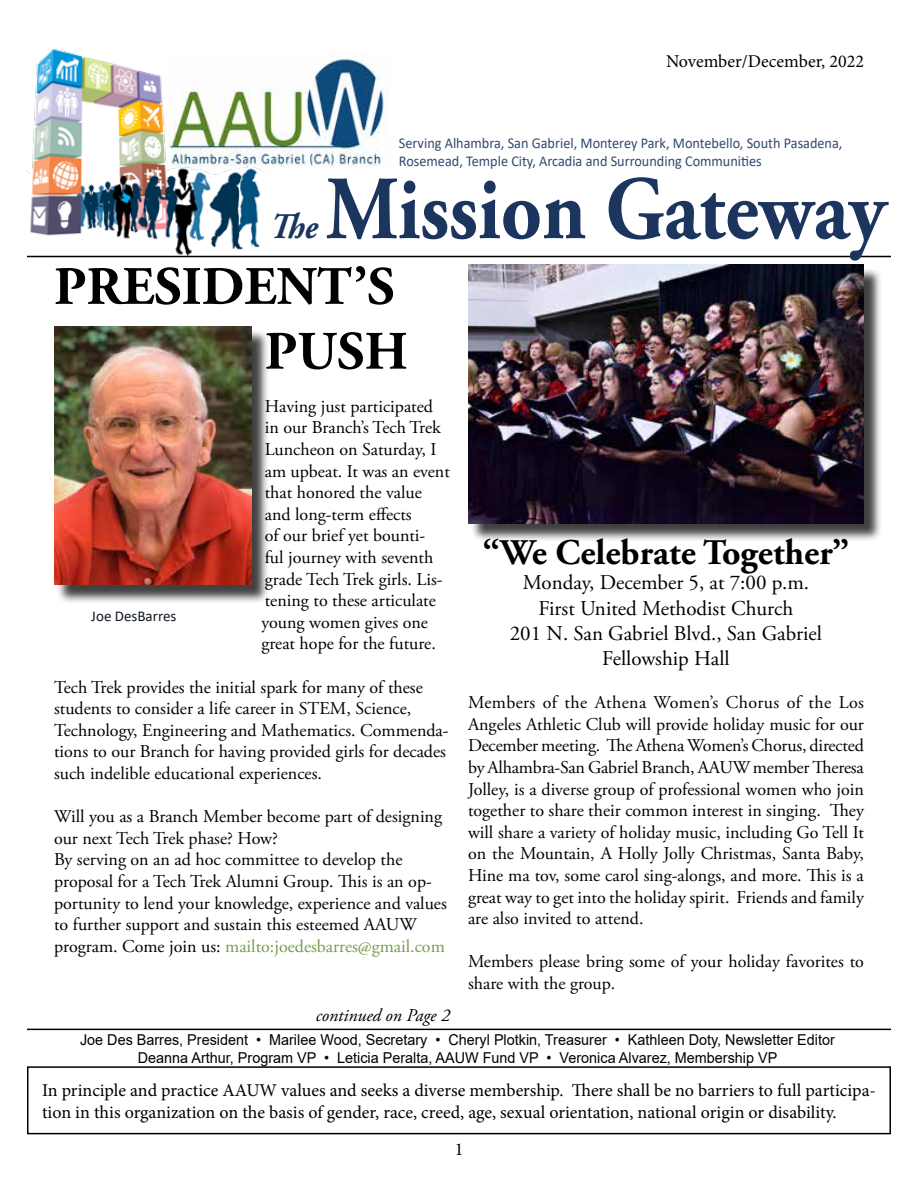
<style>
.page{position:relative;width:918px;height:1188px;background:#fff}
.page>*{position:absolute;margin:0;border:0;box-sizing:border-box;transform-origin:0 0}
.t1{font:700 90px "Adobe Garamond Pro";color:#1c355e;scale:.89 1}
.t2{font:700 54px/64.8px "Adobe Garamond Pro";color:#000;text-align:right}
.t3{font:700 36px "Adobe Garamond Pro";color:#000}
.t4{font:italic 700 36px "Adobe Garamond Pro";color:#1c355e;scale:.92 1}
.t5{font:21px/25.2px "Adobe Garamond Pro";color:#000;text-align:center}
.t6{font:18px/21.6px "Adobe Garamond Pro";color:#000}
.t7{font:18px/21.6px "Minion Pro";color:#000}
.t8{font:italic 18px "Adobe Garamond Pro";color:#000}
.t9{font:15px/18px "Arial";color:#000;text-align:center;scale:.96 1}
.t10{font:15px/18px "Calibri";color:#33496e;scale:.95 1}
.t11{font:15px "Calibri";color:#101820}
.s1{color:#789c4a}
</style>
<div class="page">
<img style="left:264px;top:55px;width:124px;height:112px">
<img style="left:26px;top:48px;width:238px;height:210px">
<hr style="left:27px;top:256px;width:864px;height:1px;background:#000">
<div style="left:27px;top:1066px;width:864px;height:68px;border:2px solid #000"></div>
<hr style="left:27px;top:1029px;width:864px;height:1px;background:#000">
<div style="left:56px;top:329px;width:214px;height:275px;background:#000;opacity:.75"></div>
<img style="left:54px;top:327px;width:197px;height:258px">
<div style="left:470px;top:267px;width:413px;height:275px;background:#000;opacity:.75"></div>
<img style="left:468px;top:265px;width:396px;height:258px">
<p class="t7" style="left:666px;top:51px;width:199px">November/December, 2022</p>
<p class="t10" style="left:399px;top:134px;width:468px">Serving Alhambra, San Gabriel, Monterey Park, Montebello, South Pasadena,<br>Rosemead, Temple City, Arcadia and Surrounding Communities</p>
<h1 class="t1" style="left:326px;top:157px;width:631px">Mission Gateway</h1>
<h3 class="t4" style="left:270px;top:206px;width:53px">The</h3>
<h2 class="t2" style="left:54px;top:255px;width:356px">PRESIDENT’S<br>PUSH</h2>
<p class="t6" style="left:261px;top:396px;width:190px">Having just participated<br>in our Branch’s Tech Trek<br>Luncheon on Saturday, I am upbeat. It was an event that honored the value<br>and long-term effects<br>of our brief yet bounti-<br>ful journey with seventh grade Tech Trek girls. Lis&shy;tening to these articulate young women gives one great hope for the future.</p>
<p class="t6" style="left:54px;top:677px;width:396px">Tech Trek provides the initial spark for many of these students to consider a life career in STEM, Science, Technology, Engineering and Mathematics. Commenda&shy;tions to our Branch for having provided girls for decades such indelible educational experiences.</p>
<p class="t6" style="left:54px;top:806px;width:394px">Will you as a Branch Member become part of designing our next Tech Trek phase? How?<br>By serving on an ad hoc committee to develop the proposal for a Tech Trek Alumni Group. This is an op&shy;portunity to lend your knowledge, experience and values to further support and sustain this esteemed AAUW program. Come join us: <span class="s1">mailto:joedesbarres@gmail.com</span></p>
<p class="t11" style="left:91px;top:606px;width:87px">Joe DesBarres</p>
<p class="t8" style="left:316px;top:1004px;width:136px">continued on Page 2</p>
<h3 class="t3" style="left:483px;top:532px;width:368px">“We Celebrate Together”</h3>
<p class="t5" style="left:510px;top:571px;width:314px">Monday, December 5, at 7:00 p.m.<br>First United Methodist Church<br>201 N. San Gabriel Blvd., San Gabriel<br>Fellowship Hall</p>
<p class="t6" style="left:468px;top:692px;width:397px;text-align:justify">Members of the Athena Women’s Chorus of the Los Angeles Athletic Club will provide holiday music for our December meeting. The Athena Women’s Chorus, directed by Alhambra-San Gabriel Branch, AAUW member Theresa Jolley, is a diverse group of professional women who join together to share their common interest in singing. They will share a variety of holiday music, including Go Tell It on the Mountain, A Holly Jolly Christmas, Santa Baby, Hine ma tov, some carol sing-alongs, and more. This is a great way to get into the holiday spirit. Friends and family are also invited to attend.</p>
<p class="t6" style="left:468px;top:951px;width:398px">Members please bring some of your holiday favorites to share with the group.</p>
<p class="t9" style="left:80px;top:1030px;width:788px">Joe Des Barres, President • Marilee Wood, Secretary • Cheryl Plotkin, Treasurer • Kathleen Doty, Newsletter Editor<br>Deanna Arthur, Program VP • Leticia Peralta, AAUW Fund VP • Veronica Alvarez, Membership VP</p>
<p class="t7" style="left:42px;top:1080px;width:836px">In principle and practice AAUW values and seeks a diverse membership. There shall be no barriers to full participa&shy;tion in this organization on the basis of gender, race, creed, age, sexual orientation, national origin or disability.</p>
<p class="t7" style="left:455px;top:1138px;width:10px">1</p>
</div>
